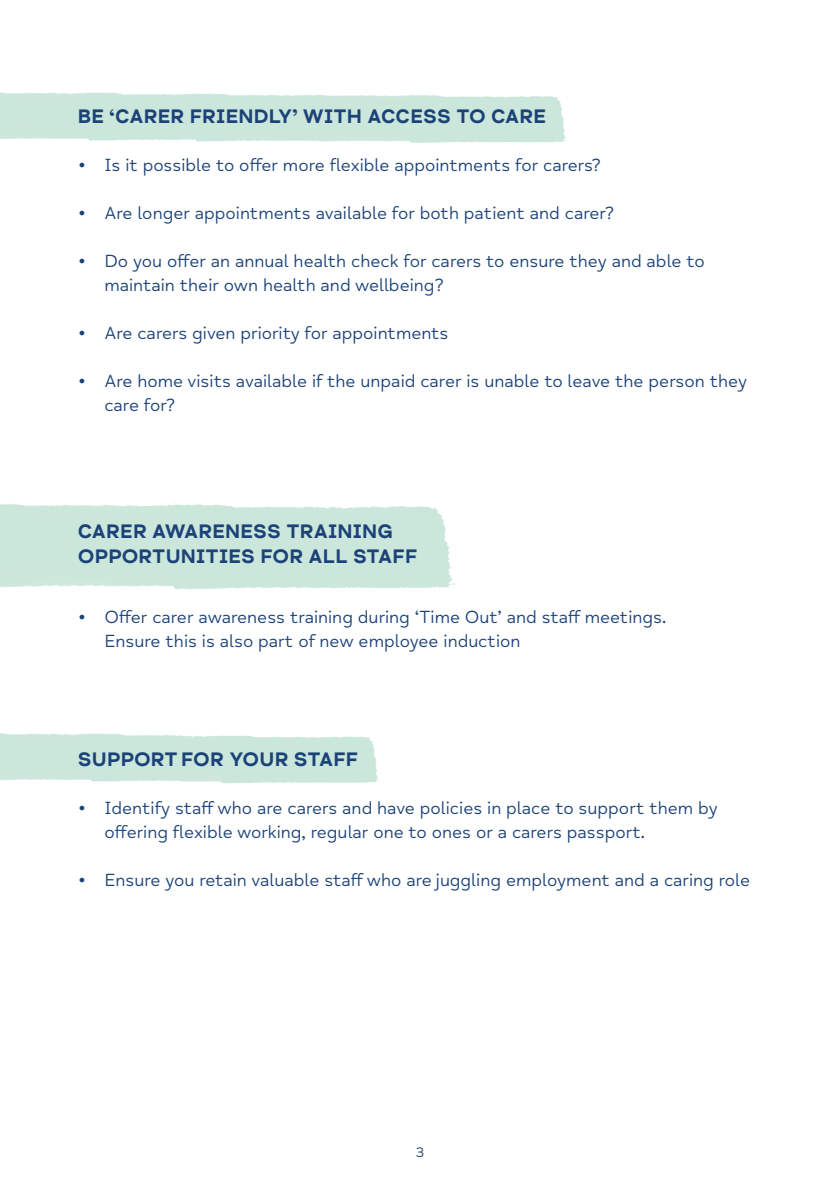
<style>
.page{position:relative;width:840px;height:1191px;background:#fff}
.page>*{position:absolute;margin:0;border:0;box-sizing:border-box;transform-origin:0 0}
.t1{font:20px/25px "Mind Meridian Display";letter-spacing:.01em;color:#1b4279}
.t2{font:18px/24px "Mind Meridian";color:#1b4279}
.t3{font:14px "Mind Meridian";color:#1b4279}
</style>
<div class="page">
<img style="left:0;top:92px;width:567px;height:51px">
<img style="left:0;top:733px;width:380px;height:51px">
<img style="left:0;top:503px;width:456px;height:86px">
<p class="t1" style="left:78px;top:106px;width:469px">BE ‘CARER FRIENDLY’ WITH ACCESS TO CARE</p>
<p class="t2" style="left:104px;top:154px;width:497px">Is it possible to offer more flexible appointments for carers?</p>
<p class="t2" style="left:104px;top:202px;width:511px">Are longer appointments available for both patient and carer?</p>
<p class="t2" style="left:104px;top:250px;width:601px">Do you offer an annual health check for carers to ensure they and able to maintain their own health and wellbeing?</p>
<p class="t2" style="left:104px;top:322px;width:345px">Are carers given priority for appointments</p>
<p class="t2" style="left:104px;top:370px;width:644px">Are home visits available if the unpaid carer is unable to leave the person they care for?</p>
<p class="t2" style="left:79px;top:154px;width:8px">•</p>
<p class="t2" style="left:79px;top:202px;width:8px">•</p>
<p class="t2" style="left:79px;top:250px;width:8px">•</p>
<p class="t2" style="left:79px;top:322px;width:8px">•</p>
<p class="t2" style="left:79px;top:370px;width:8px">•</p>
<p class="t1" style="left:78px;top:521px;width:341px">CARER AWARENESS TRAINING<br>OPPORTUNITIES FOR ALL STAFF</p>
<p class="t2" style="left:79px;top:607px;width:8px">•</p>
<p class="t2" style="left:104px;top:607px;width:563px">Offer carer awareness training during ‘Time Out’ and staff meetings.<br>Ensure this is also part of new employee induction</p>
<p class="t1" style="left:78px;top:748px;width:282px">SUPPORT FOR YOUR STAFF</p>
<p class="t2" style="left:104px;top:797px;width:614px">Identify staff who are carers and have policies in place to support them by offering flexible working, regular one to ones or a carers passport.</p>
<p class="t2" style="left:104px;top:869px;width:647px">Ensure you retain valuable staff who are juggling employment and a caring role</p>
<p class="t2" style="left:79px;top:797px;width:8px">•</p>
<p class="t2" style="left:79px;top:869px;width:8px">•</p>
<p class="t3" style="left:415px;top:1147px;width:10px">3</p>
</div>
